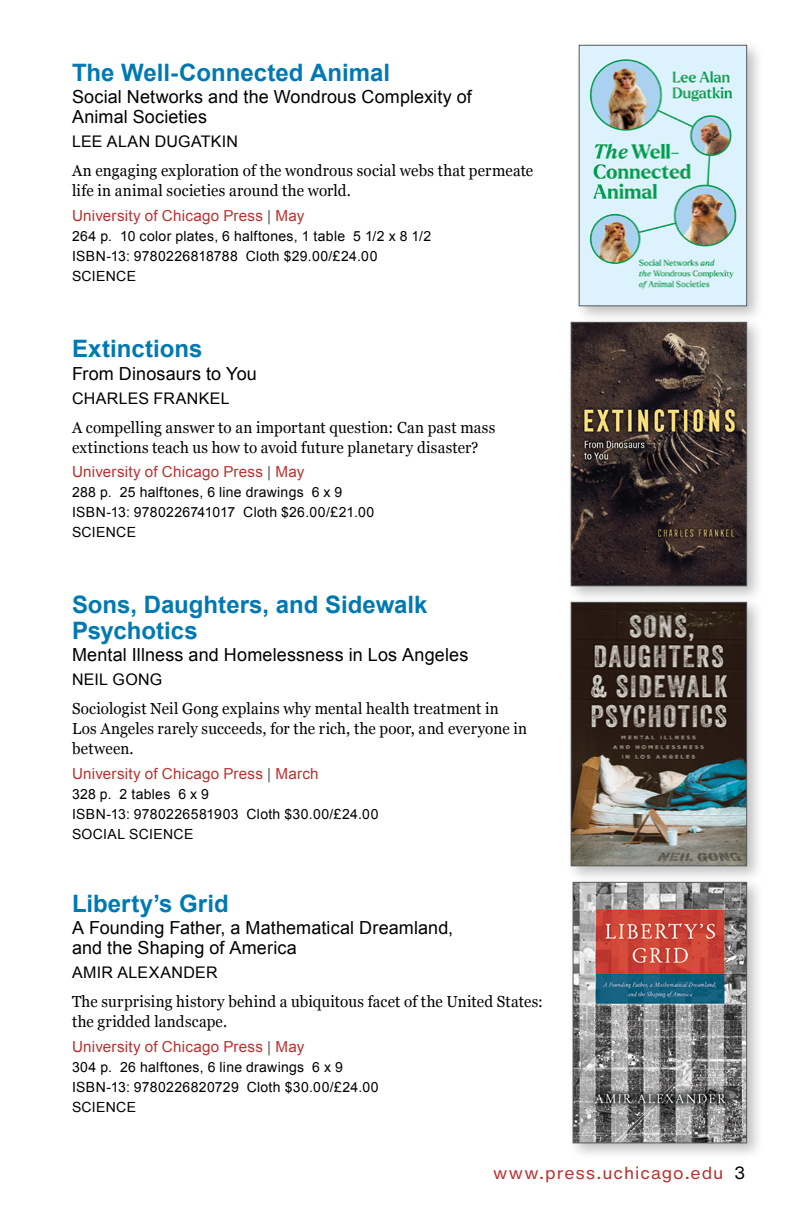
<style>
.page{position:relative;width:792px;height:1224px;background:#fff}
.page>*{position:absolute;margin:0;border:0;box-sizing:border-box;transform-origin:0 0}
.t1{font:700 24px/26px "Arial";color:#0079b3}
.t2{font:18px/20px "Arial";letter-spacing:.01em;color:#000}
.t3{font:16px/20px "Georgia";letter-spacing:.015em;color:#000;scale:.95 1}
.t4{font:16px "Arial";letter-spacing:.02em;color:#000}
.t5{font:16px "Helvetica Now Micro";letter-spacing:.02em;color:#ba3231}
.t6{font:15.2px "Arial";letter-spacing:.015em;color:#ba3231}
.t7{font:14px/20px "Arial";letter-spacing:.025em;color:#000}
.s1{color:#58595b}
.s2{color:#000}
</style>
<div class="page">
<div style="left:565px;top:316px;width:199px;height:287px;background:#000;opacity:.25"></div>
<img style="left:573px;top:324px;width:172px;height:260px">
<div style="left:571px;top:322px;width:176px;height:264px;border:1px solid #58595b"></div>
<div style="left:565px;top:596px;width:199px;height:287px;background:#000;opacity:.25"></div>
<img style="left:573px;top:604px;width:172px;height:260px">
<div style="left:571px;top:602px;width:176px;height:264px;border:1px solid #58595b"></div>
<div style="left:573px;top:39px;width:191px;height:284px;background:#000;opacity:.25"></div>
<img style="left:581px;top:47px;width:164px;height:257px">
<div style="left:579px;top:45px;width:168px;height:261px;border:1px solid #58595b"></div>
<div style="left:567px;top:876px;width:197px;height:284px;background:#000;opacity:.25"></div>
<img style="left:575px;top:884px;width:170px;height:257px">
<div style="left:573px;top:882px;width:174px;height:261px;border:1px solid #58595b"></div>
<h1 class="t1" style="left:72px;top:60px;width:320px">The Well-Connected Animal</h1>
<p class="t2" style="left:72px;top:87px;width:401px">Social Networks and the Wondrous Complexity of<br>Animal Societies</p>
<p class="t4" style="left:72px;top:131px;width:168px">LEE ALAN DUGATKIN</p>
<p class="t3" style="left:72px;top:160px;width:487px">An engaging exploration of the wondrous social webs that permeate life in animal societies around the world.</p>
<p class="t6" style="left:72px;top:206px;width:234px">University of Chicago Press <span class="s1">|</span> May</p>
<p class="t7" style="left:72px;top:226px;width:361px">264 p. 10 color plates, 6 halftones, 1 table 5 1/2 x 8 1/2<br>ISBN-13: 9780226818788 Cloth $29.00/£24.00<br>SCIENCE</p>
<h1 class="t1" style="left:72px;top:337px;width:132px">Extinctions</h1>
<p class="t2" style="left:72px;top:364px;width:187px">From Dinosaurs to You</p>
<p class="t4" style="left:72px;top:388px;width:159px">CHARLES FRANKEL</p>
<p class="t3" style="left:72px;top:417px;width:447px">A compelling answer to an important question: Can past mass extinctions teach us how to avoid future planetary disaster?</p>
<p class="t6" style="left:72px;top:462px;width:234px">University of Chicago Press <span class="s1">|</span> May</p>
<p class="t7" style="left:72px;top:483px;width:304px">288 p. 25 halftones, 6 line drawings 6 x 9<br>ISBN-13: 9780226741017 Cloth $26.00/£21.00<br>SCIENCE</p>
<h1 class="t1" style="left:72px;top:592px;width:357px">Sons, Daughters, and Sidewalk<br>Psychotics</h1>
<p class="t2" style="left:72px;top:645px;width:398px">Mental Illness and Homelessness in Los Angeles</p>
<p class="t4" style="left:72px;top:669px;width:92px">NEIL GONG</p>
<p class="t3" style="left:72px;top:698px;width:481px">Sociologist Neil Gong explains why mental health treatment in<br>Los Angeles rarely succeeds, for the rich, the poor, and everyone in between.</p>
<p class="t6" style="left:72px;top:763px;width:248px">University of Chicago Press <span class="s1">|</span> March</p>
<p class="t7" style="left:72px;top:784px;width:308px">328 p. 2 tables 6 x 9<br>ISBN-13: 9780226581903 Cloth $30.00/£24.00<br>SOCIAL SCIENCE</p>
<h1 class="t1" style="left:72px;top:891px;width:158px">Liberty’s Grid</h1>
<p class="t2" style="left:72px;top:918px;width:383px">A Founding Father, a Mathematical Dreamland, and the Shaping of America</p>
<p class="t4" style="left:72px;top:962px;width:147px">AMIR ALEXANDER</p>
<p class="t3" style="left:72px;top:991px;width:497px">The surprising history behind a ubiquitous facet of the United States: the gridded landscape.</p>
<p class="t6" style="left:72px;top:1036px;width:234px">University of Chicago Press <span class="s1">|</span> May</p>
<p class="t7" style="left:72px;top:1057px;width:308px">304 p. 26 halftones, 6 line drawings 6 x 9<br>ISBN-13: 9780226820729 Cloth $30.00/£24.00<br>SCIENCE</p>
<p class="t5" style="left:493px;top:1161px;width:255px">www.press.uchicago.edu <span class="s2">3</span></p>
</div>
